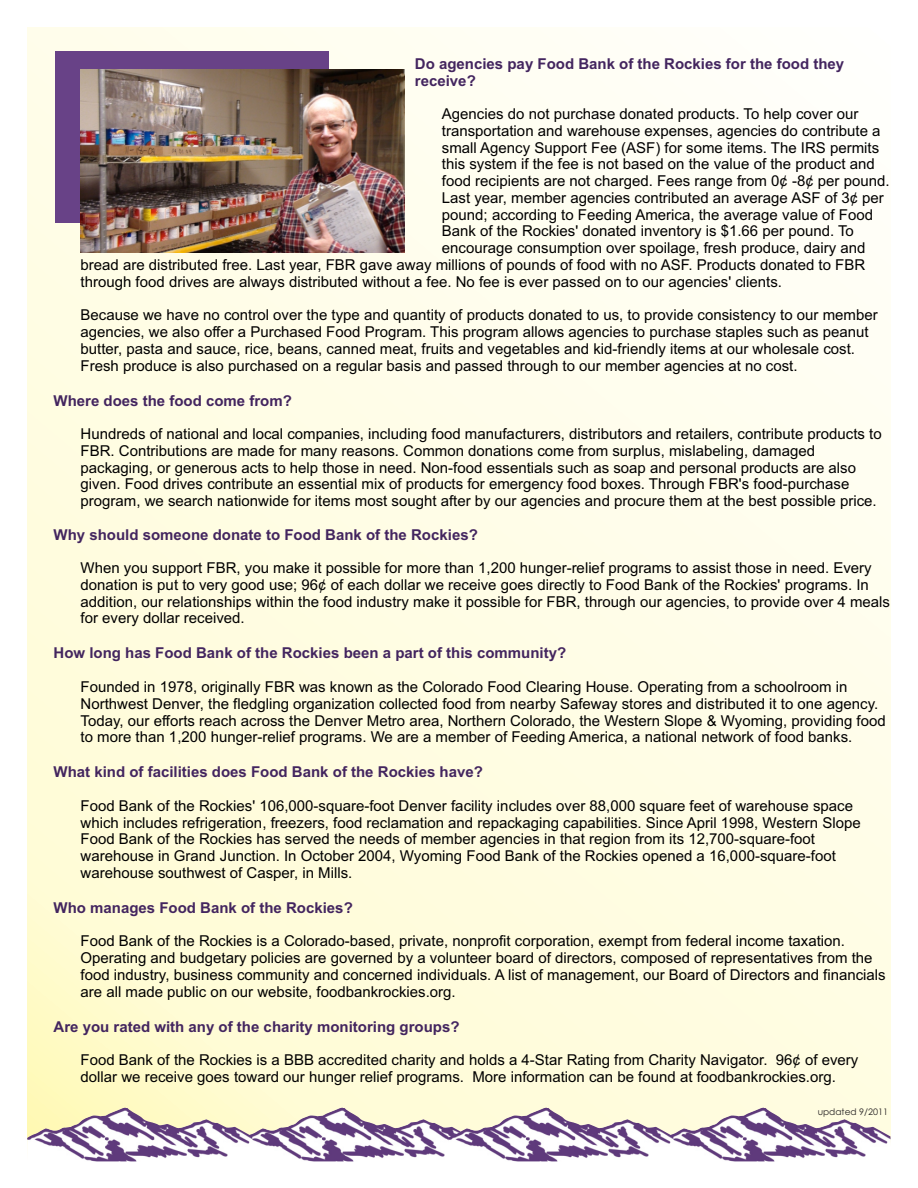
<style>
.page{position:relative;width:918px;height:1188px;background:#fff}
.page>*{position:absolute;margin:0;border:0;box-sizing:border-box;transform-origin:0 0}
.t1{font:15px/16.8px "Arial";color:#000}
.t2{font:700 15px/16.8px "Arial";color:#43255f}
.t3{font:9px "Century Gothic";color:#231f20}
</style>
<div class="page">
<div style="left:27px;top:27px;width:864px;height:1134px;background:linear-gradient(to bottom,#fefef5,#fffcd6)"></div>
<img style="left:254px;top:1108px;width:194px;height:53px">
<img style="left:27px;top:1108px;width:227px;height:53px">
<img style="left:675px;top:1108px;width:216px;height:53px">
<img style="left:448px;top:1108px;width:227px;height:53px">
<div style="left:55px;top:52px;width:274px;height:171px;background:#684287"></div>
<img style="left:80px;top:70px;width:324px;height:182px">
<p class="t2" style="left:415px;top:57px;width:431px">Do agencies pay Food Bank of the Rockies for the food they receive?</p>
<p class="t1" style="left:442px;top:107px;width:418px">Agencies do not purchase donated products. To help cover our</p>
<p class="t1" style="left:442px;top:124px;width:440px">transportation and warehouse expenses, agencies do contribute a</p>
<p class="t1" style="left:442px;top:140px;width:439px">small Agency Support Fee (ASF) for some items. The IRS permits</p>
<p class="t1" style="left:442px;top:157px;width:434px">this system if the fee is not based on the value of the product and</p>
<p class="t1" style="left:442px;top:174px;width:449px">food recipients are not charged. Fees range from 0¢ -8¢ per pound.</p>
<p class="t1" style="left:442px;top:191px;width:443px">Last year, member agencies contributed an average ASF of 3¢ per</p>
<p class="t1" style="left:442px;top:207px;width:433px">pound; according to Feeding America, the average value of Food</p>
<p class="t1" style="left:442px;top:224px;width:414px">Bank of the Rockies' donated inventory is $1.66 per pound. To</p>
<p class="t1" style="left:442px;top:241px;width:425px">encourage consumption over spoilage, fresh produce, dairy and</p>
<p class="t1" style="left:81px;top:258px;width:786px">bread are distributed free. Last year, FBR gave away millions of pounds of food with no ASF. Products donated to FBR</p>
<p class="t1" style="left:81px;top:274px;width:703px">through food drives are always distributed without a fee. No fee is ever passed on to our agencies' clients.</p>
<p class="t1" style="left:81px;top:308px;width:799px">Because we have no control over the type and quantity of products donated to us, to provide consistency to our member agencies, we also offer a Purchased Food Program. This program allows agencies to purchase staples such as peanut butter, pasta and sauce, rice, beans, canned meat, fruits and vegetables and kid-friendly items at our wholesale cost.<br>Fresh produce is also purchased on a regular basis and passed through to our member agencies at no cost.</p>
<p class="t2" style="left:54px;top:393px;width:240px">Where does the food come from?</p>
<p class="t1" style="left:81px;top:427px;width:803px">Hundreds of national and local companies, including food manufacturers, distributors and retailers, contribute products to FBR. Contributions are made for many reasons. Common donations come from surplus, mislabeling, damaged packaging, or generous acts to help those in need. Non-food essentials such as soap and personal products are also given. Food drives contribute an essential mix of products for emergency food boxes. Through FBR's food-purchase program, we search nationwide for items most sought after by our agencies and procure them at the best possible price.</p>
<p class="t2" style="left:54px;top:527px;width:426px">Why should someone donate to Food Bank of the Rockies?</p>
<p class="t1" style="left:81px;top:561px;width:811px">When you support FBR, you make it possible for more than 1,200 hunger-relief programs to assist those in need. Every donation is put to very good use; 96¢ of each dollar we receive goes directly to Food Bank of the Rockies' programs. In addition, our relationships within the food industry make it possible for FBR, through our agencies, to provide over 4 meals for every dollar received.</p>
<p class="t2" style="left:54px;top:646px;width:514px">How long has Food Bank of the Rockies been a part of this community?</p>
<p class="t1" style="left:81px;top:680px;width:807px">Founded in 1978, originally FBR was known as the Colorado Food Clearing House. Operating from a schoolroom in Northwest Denver, the fledgling organization collected food from nearby Safeway stores and distributed it to one agency.<br>Today, our efforts reach across the Denver Metro area, Northern Colorado, the Western Slope &amp; Wyoming, providing food to more than 1,200 hunger-relief programs. We are a member of Feeding America, a national network of food banks.</p>
<p class="t2" style="left:54px;top:765px;width:431px">What kind of facilities does Food Bank of the Rockies have?</p>
<p class="t1" style="left:81px;top:799px;width:782px">Food Bank of the Rockies' 106,000-square-foot Denver facility includes over 88,000 square feet of warehouse space which includes refrigeration, freezers, food reclamation and repackaging capabilities. Since April 1998, Western Slope Food Bank of the Rockies has served the needs of member agencies in that region from its 12,700-square-foot warehouse in Grand Junction. In October 2004, Wyoming Food Bank of the Rockies opened a 16,000-square-foot warehouse southwest of Casper, in Mills.</p>
<p class="t2" style="left:54px;top:901px;width:301px">Who manages Food Bank of the Rockies?</p>
<p class="t1" style="left:81px;top:934px;width:807px">Food Bank of the Rockies is a Colorado-based, private, nonprofit corporation, exempt from federal income taxation.<br>Operating and budgetary policies are governed by a volunteer board of directors, composed of representatives from the food industry, business community and concerned individuals. A list of management, our Board of Directors and financials are all made public on our website, foodbankrockies.org.</p>
<p class="t2" style="left:54px;top:1020px;width:407px">Are you rated with any of the charity monitoring groups?</p>
<p class="t1" style="left:81px;top:1053px;width:779px">Food Bank of the Rockies is a BBB accredited charity and holds a 4-Star Rating from Charity Navigator. 96¢ of every dollar we receive goes toward our hunger relief programs. More information can be found at foodbankrockies.org.</p>
<p class="t3" style="left:818px;top:1108px;width:72px">updated 9/2011</p>
</div>
